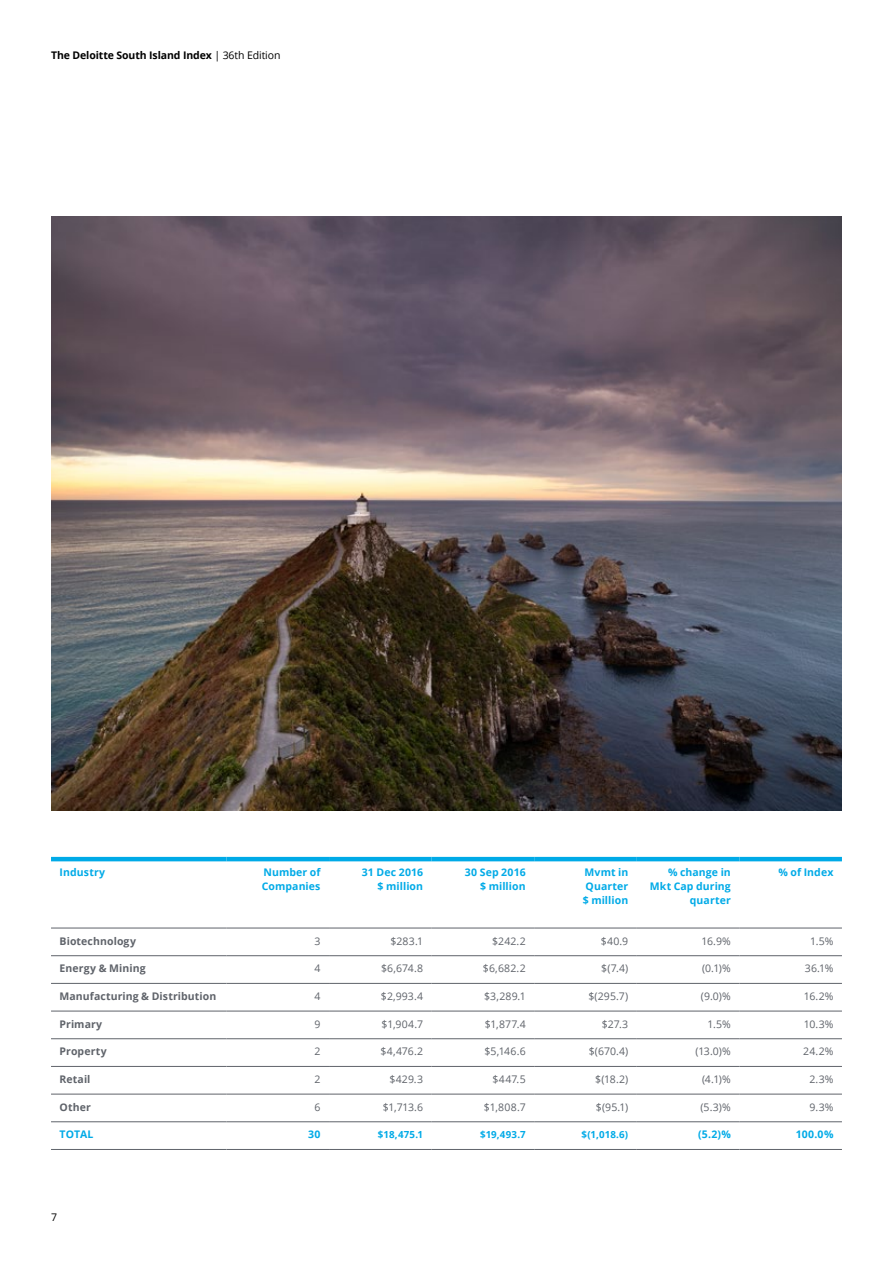
<style>
.page{position:relative;width:893px;height:1263px;background:#fff}
.page>*{position:absolute;margin:0;border:0;box-sizing:border-box;transform-origin:0 0}
.t1{font:10.5px "Open Sans";letter-spacing:.01em;color:#5f636a}
.t2{font:700 10.5px/14.2px "Open Sans";letter-spacing:.01em;color:#00aae7;text-align:right}
.t3{font:700 10.5px "Open Sans";letter-spacing:.01em;color:#5f636a}
.t4{font:700 10.5px "Open Sans";letter-spacing:-.01em;color:#000}
.t5{font:10.5px "Open Sans";color:#000}
.t6{font:700 9.75px "Open Sans";letter-spacing:.015em;color:#00aae7}
.s1{font-weight:400}
</style>
<div class="page">
<hr style="left:51px;top:857px;width:175px;height:4px;background:#00aae7">
<hr style="left:226px;top:857px;width:103px;height:4px;background:#00aae7">
<hr style="left:329px;top:857px;width:103px;height:4px;background:#00aae7">
<hr style="left:432px;top:857px;width:102px;height:4px;background:#00aae7">
<hr style="left:534px;top:857px;width:103px;height:4px;background:#00aae7">
<hr style="left:637px;top:857px;width:102px;height:4px;background:#00aae7">
<hr style="left:739px;top:857px;width:103px;height:4px;background:#00aae7">
<hr style="left:51px;top:928px;width:175px;height:1px;background:#5f636a">
<hr style="left:226px;top:928px;width:103px;height:1px;background:#5f636a">
<hr style="left:329px;top:928px;width:103px;height:1px;background:#5f636a">
<hr style="left:432px;top:928px;width:102px;height:1px;background:#5f636a">
<hr style="left:534px;top:928px;width:103px;height:1px;background:#5f636a">
<hr style="left:637px;top:928px;width:102px;height:1px;background:#5f636a">
<hr style="left:739px;top:928px;width:103px;height:1px;background:#5f636a">
<hr style="left:51px;top:1149px;width:175px;height:1px;background:#5f636a">
<hr style="left:226px;top:1149px;width:103px;height:1px;background:#5f636a">
<hr style="left:329px;top:1149px;width:103px;height:1px;background:#5f636a">
<hr style="left:432px;top:1149px;width:102px;height:1px;background:#5f636a">
<hr style="left:534px;top:1149px;width:103px;height:1px;background:#5f636a">
<hr style="left:637px;top:1149px;width:102px;height:1px;background:#5f636a">
<hr style="left:739px;top:1149px;width:103px;height:1px;background:#5f636a">
<hr style="left:51px;top:955px;width:175px;height:1px;background:#5f636a">
<hr style="left:226px;top:955px;width:103px;height:1px;background:#5f636a">
<hr style="left:329px;top:955px;width:103px;height:1px;background:#5f636a">
<hr style="left:432px;top:955px;width:102px;height:1px;background:#5f636a">
<hr style="left:534px;top:955px;width:103px;height:1px;background:#5f636a">
<hr style="left:637px;top:955px;width:102px;height:1px;background:#5f636a">
<hr style="left:739px;top:955px;width:103px;height:1px;background:#5f636a">
<hr style="left:51px;top:983px;width:175px;height:1px;background:#5f636a">
<hr style="left:226px;top:983px;width:103px;height:1px;background:#5f636a">
<hr style="left:329px;top:983px;width:103px;height:1px;background:#5f636a">
<hr style="left:432px;top:983px;width:102px;height:1px;background:#5f636a">
<hr style="left:534px;top:983px;width:103px;height:1px;background:#5f636a">
<hr style="left:637px;top:983px;width:102px;height:1px;background:#5f636a">
<hr style="left:739px;top:983px;width:103px;height:1px;background:#5f636a">
<hr style="left:51px;top:1011px;width:175px;height:1px;background:#5f636a">
<hr style="left:226px;top:1011px;width:103px;height:1px;background:#5f636a">
<hr style="left:329px;top:1011px;width:103px;height:1px;background:#5f636a">
<hr style="left:432px;top:1011px;width:102px;height:1px;background:#5f636a">
<hr style="left:534px;top:1011px;width:103px;height:1px;background:#5f636a">
<hr style="left:637px;top:1011px;width:102px;height:1px;background:#5f636a">
<hr style="left:739px;top:1011px;width:103px;height:1px;background:#5f636a">
<hr style="left:51px;top:1038px;width:175px;height:1px;background:#5f636a">
<hr style="left:226px;top:1038px;width:103px;height:1px;background:#5f636a">
<hr style="left:329px;top:1038px;width:103px;height:1px;background:#5f636a">
<hr style="left:432px;top:1038px;width:102px;height:1px;background:#5f636a">
<hr style="left:534px;top:1038px;width:103px;height:1px;background:#5f636a">
<hr style="left:637px;top:1038px;width:102px;height:1px;background:#5f636a">
<hr style="left:739px;top:1038px;width:103px;height:1px;background:#5f636a">
<hr style="left:51px;top:1066px;width:175px;height:1px;background:#5f636a">
<hr style="left:226px;top:1066px;width:103px;height:1px;background:#5f636a">
<hr style="left:329px;top:1066px;width:103px;height:1px;background:#5f636a">
<hr style="left:432px;top:1066px;width:102px;height:1px;background:#5f636a">
<hr style="left:534px;top:1066px;width:103px;height:1px;background:#5f636a">
<hr style="left:637px;top:1066px;width:102px;height:1px;background:#5f636a">
<hr style="left:739px;top:1066px;width:103px;height:1px;background:#5f636a">
<hr style="left:51px;top:1094px;width:175px;height:1px;background:#5f636a">
<hr style="left:226px;top:1094px;width:103px;height:1px;background:#5f636a">
<hr style="left:329px;top:1094px;width:103px;height:1px;background:#5f636a">
<hr style="left:432px;top:1094px;width:102px;height:1px;background:#5f636a">
<hr style="left:534px;top:1094px;width:103px;height:1px;background:#5f636a">
<hr style="left:637px;top:1094px;width:102px;height:1px;background:#5f636a">
<hr style="left:739px;top:1094px;width:103px;height:1px;background:#5f636a">
<hr style="left:51px;top:1121px;width:175px;height:1px;background:#5f636a">
<hr style="left:226px;top:1121px;width:103px;height:1px;background:#5f636a">
<hr style="left:329px;top:1121px;width:103px;height:1px;background:#5f636a">
<hr style="left:432px;top:1121px;width:102px;height:1px;background:#5f636a">
<hr style="left:534px;top:1121px;width:103px;height:1px;background:#5f636a">
<hr style="left:637px;top:1121px;width:102px;height:1px;background:#5f636a">
<hr style="left:739px;top:1121px;width:103px;height:1px;background:#5f636a">
<img style="left:51px;top:216px;width:791px;height:594px">
<p class="t4" style="left:51px;top:48px;width:231px">The Deloitte South Island Index <span class="s1">| 36th Edition</span></p>
<p class="t2" style="left:60px;top:864px;width:47px">Industry</p>
<p class="t2" style="left:262px;top:864px;width:60px;text-align:left">Number of<br>Companies</p>
<p class="t2" style="left:362px;top:864px;width:63px">31 Dec 2016 $ million</p>
<p class="t2" style="left:465px;top:864px;width:62px">30 Sep 2016 $ million</p>
<p class="t2" style="left:583px;top:864px;width:47px;text-align:justify">Mvmt in Quarter $ million</p>
<p class="t2" style="left:650px;top:864px;width:82px">% change in<br>Mkt Cap during quarter</p>
<p class="t2" style="left:778px;top:864px;width:56px">% of Index</p>
<p class="t3" style="left:60px;top:933px;width:78px">Biotechnology</p>
<p class="t1" style="left:315px;top:933px;width:8px">3</p>
<p class="t1" style="left:390px;top:933px;width:34px">$283.1</p>
<p class="t1" style="left:492px;top:933px;width:35px">$242.2</p>
<p class="t1" style="left:601px;top:933px;width:29px">$40.9</p>
<p class="t1" style="left:701px;top:933px;width:31px">16.9%</p>
<p class="t1" style="left:810px;top:933px;width:25px">1.5%</p>
<p class="t3" style="left:60px;top:961px;width:88px">Energy &amp; Mining</p>
<p class="t1" style="left:315px;top:961px;width:8px">4</p>
<p class="t1" style="left:381px;top:961px;width:43px">$6,674.8</p>
<p class="t1" style="left:483px;top:961px;width:44px">$6,682.2</p>
<p class="t1" style="left:601px;top:961px;width:29px">$(7.4)</p>
<p class="t1" style="left:702px;top:961px;width:30px">(0.1)%</p>
<p class="t1" style="left:805px;top:961px;width:30px">36.1%</p>
<p class="t3" style="left:60px;top:989px;width:158px">Manufacturing &amp; Distribution</p>
<p class="t1" style="left:315px;top:989px;width:8px">4</p>
<p class="t1" style="left:381px;top:989px;width:44px">$2,993.4</p>
<p class="t1" style="left:484px;top:989px;width:43px">$3,289.1</p>
<p class="t1" style="left:588px;top:989px;width:41px">$(295.7)</p>
<p class="t1" style="left:701px;top:989px;width:31px">(9.0)%</p>
<p class="t1" style="left:804px;top:989px;width:31px">16.2%</p>
<p class="t3" style="left:60px;top:1016px;width:44px">Primary</p>
<p class="t1" style="left:315px;top:1016px;width:8px">9</p>
<p class="t1" style="left:382px;top:1016px;width:43px">$1,904.7</p>
<p class="t1" style="left:485px;top:1016px;width:42px">$1,877.4</p>
<p class="t1" style="left:602px;top:1016px;width:28px">$27.3</p>
<p class="t1" style="left:708px;top:1016px;width:25px">1.5%</p>
<p class="t1" style="left:804px;top:1016px;width:31px">10.3%</p>
<p class="t3" style="left:60px;top:1044px;width:49px">Property</p>
<p class="t1" style="left:315px;top:1044px;width:8px">2</p>
<p class="t1" style="left:380px;top:1044px;width:44px">$4,476.2</p>
<p class="t1" style="left:485px;top:1044px;width:43px">$5,146.6</p>
<p class="t1" style="left:589px;top:1044px;width:41px">$(670.4)</p>
<p class="t1" style="left:695px;top:1044px;width:37px">(13.0)%</p>
<p class="t1" style="left:803px;top:1044px;width:32px">24.2%</p>
<p class="t3" style="left:60px;top:1072px;width:32px">Retail</p>
<p class="t1" style="left:315px;top:1072px;width:8px">2</p>
<p class="t1" style="left:389px;top:1072px;width:35px">$429.3</p>
<p class="t1" style="left:493px;top:1072px;width:35px">$447.5</p>
<p class="t1" style="left:595px;top:1072px;width:35px">$(18.2)</p>
<p class="t1" style="left:702px;top:1072px;width:30px">(4.1)%</p>
<p class="t1" style="left:809px;top:1072px;width:26px">2.3%</p>
<p class="t3" style="left:60px;top:1099px;width:33px">Other</p>
<p class="t1" style="left:315px;top:1100px;width:8px">6</p>
<p class="t1" style="left:383px;top:1100px;width:42px">$1,713.6</p>
<p class="t1" style="left:484px;top:1100px;width:43px">$1,808.7</p>
<p class="t1" style="left:596px;top:1100px;width:34px">$(95.1)</p>
<p class="t1" style="left:700px;top:1100px;width:32px">(5.3)%</p>
<p class="t1" style="left:810px;top:1100px;width:25px">9.3%</p>
<p class="t2" style="left:60px;top:1127px;width:35px">TOTAL</p>
<p class="t2" style="left:308px;top:1127px;width:14px">30</p>
<p class="t6" style="left:378px;top:1127px;width:47px">$18,475.1</p>
<p class="t6" style="left:480px;top:1127px;width:47px">$19,493.7</p>
<p class="t6" style="left:581px;top:1127px;width:48px">$(1,018.6)</p>
<p class="t2" style="left:698px;top:1127px;width:34px">(5.2)%</p>
<p class="t2" style="left:796px;top:1127px;width:39px">100.0%</p>
<p class="t5" style="left:51px;top:1210px;width:8px">7</p>
</div>
